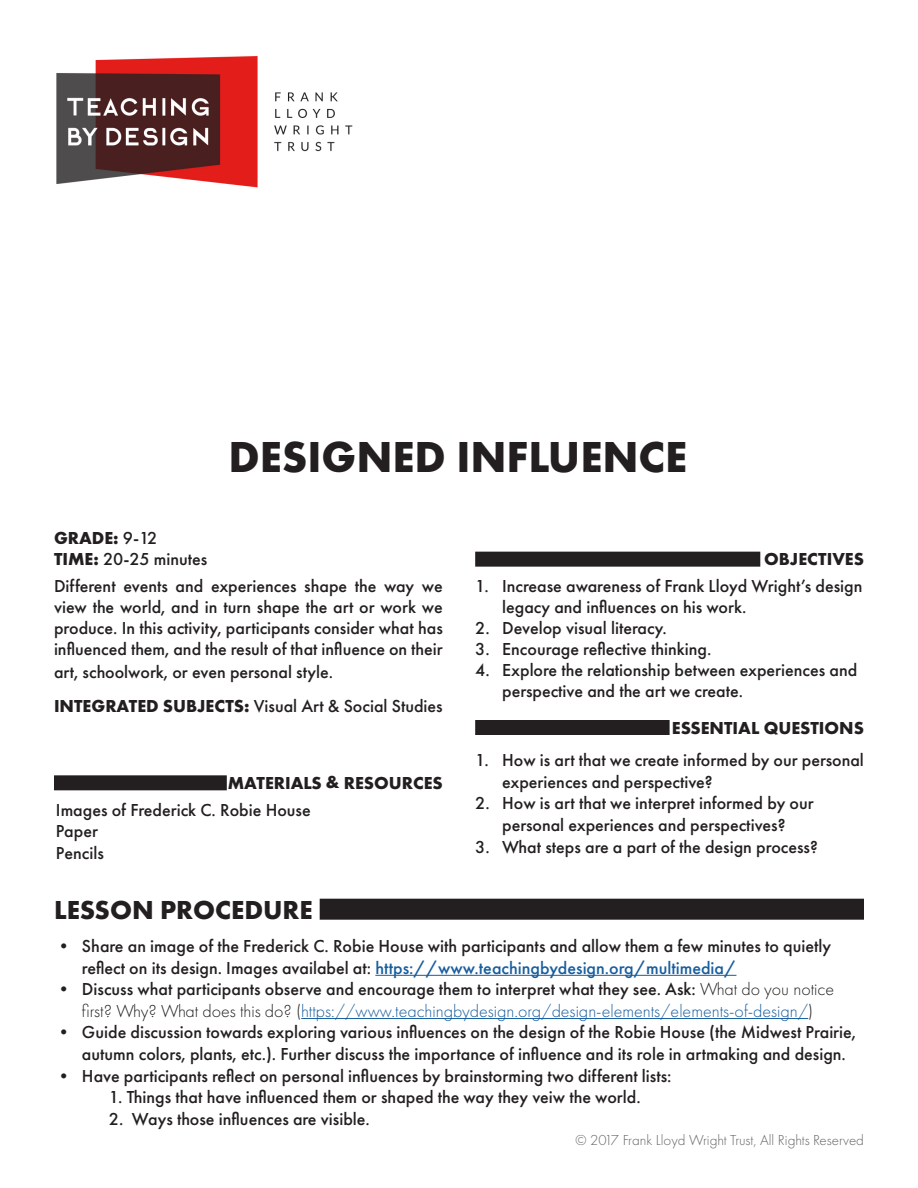
<style>
.page{position:relative;width:918px;height:1188px;background:#fff}
.page>*{position:absolute;margin:0;border:0;box-sizing:border-box;transform-origin:0 0}
.t1{font:700 45px "Futura PT";color:#231f20}
.t2{font:700 27px "Futura PT";color:#231f20}
.t3{font:500 18px/21.6px "Futura PT";color:#231f20}
.t4{font:700 18px "Futura PT";color:#231f20}
.t5{font:300 15px "Futura PT";color:#656568}
.s1{font-weight:500}
.s2{font-weight:700}
.s3{color:#175d9e}
.s4{font-weight:300}
.s5{font-weight:300;color:#175d9e}
</style>
<div class="page">
<div style="left:320px;top:899px;width:544px;height:21px;background:#231f20"></div>
<div style="left:475px;top:720px;width:195px;height:15px;background:#231f20"></div>
<hr style="left:375px;top:975px;width:361px;height:1px;background:#175d9e">
<hr style="left:301px;top:1018px;width:507px;height:1px;background:#175d9e">
<div style="left:475px;top:552px;width:285px;height:15px;background:#231f20"></div>
<div style="left:54px;top:775px;width:173px;height:15px;background:#231f20"></div>
<img style="left:56px;top:56px;width:297px;height:132px">
<p class="t1" style="left:228px;top:428px;width:460px">DESIGNED INFLUENCE</p>
<p class="t4" style="left:54px;top:526px;width:105px">GRADE: <span class="s1">9-12</span></p>
<p class="t3" style="left:54px;top:549px;width:155px"><span class="s2">TIME:</span> 20-25 minutes</p>
<p class="t3" style="left:54px;top:576px;width:390px;text-align:justify">Different events and experiences shape the way we view the world, and in turn shape the art or work we produce. In this activity, participants consider what has influenced them, and the result of that influence on their art, schoolwork, or even personal style.</p>
<p class="t3" style="left:54px;top:696px;width:390px"><span class="s2">INTEGRATED SUBJECTS:</span> Visual Art &amp; Social Studies</p>
<p class="t4" style="left:228px;top:771px;width:216px">MATERIALS &amp; RESOURCES</p>
<p class="t3" style="left:56px;top:799px;width:256px">Images of Frederick C. Robie House</p>
<p class="t3" style="left:56px;top:820px;width:44px">Paper</p>
<p class="t3" style="left:56px;top:842px;width:49px">Pencils</p>
<p class="t2" style="left:54px;top:893px;width:260px">LESSON PROCEDURE</p>
<p class="t4" style="left:764px;top:548px;width:101px">OBJECTIVES</p>
<p class="t3" style="left:502px;top:576px;width:362px;line-height:21px;text-indent:-27px">1. Increase awareness of Frank Lloyd Wright’s design legacy and influences on his work.</p>
<p class="t3" style="left:475px;top:618px;width:193px">2. Develop visual literacy.</p>
<p class="t3" style="left:475px;top:639px;width:238px">3. Encourage reflective thinking.</p>
<p class="t3" style="left:502px;top:660px;width:357px;line-height:21px;text-indent:-27px">4. Explore the relationship between experiences and perspective and the art we create.</p>
<p class="t4" style="left:672px;top:716px;width:194px">ESSENTIAL QUESTIONS</p>
<p class="t3" style="left:502px;top:749px;width:363px;text-indent:-27px">1. How is art that we create informed by our personal experiences and perspective?</p>
<p class="t3" style="left:475px;top:793px;width:340px;text-align:center">2. How is art that we interpret informed by our personal experiences and perspectives?</p>
<p class="t3" style="left:475px;top:836px;width:344px">3. What steps are a part of the design process?</p>
<p class="t3" style="left:82px;top:935px;width:751px;text-indent:-27px">• Share an image of the Frederick C. Robie House with participants and allow them a few minutes to quietly reflect on its design. Images availabel at: <span class="s3">https://www.teachingbydesign.org/multimedia/</span></p>
<p class="t3" style="left:55px;top:978px;width:781px;text-align:center">• Discuss what participants observe and encourage them to interpret what they see. Ask: <span class="s4">What do you notice first? Why? What does this do? (</span><span class="s5">https://www.teachingbydesign.org/design-elements/elements-of-design/</span><span class="s4">)</span></p>
<p class="t3" style="left:82px;top:1022px;width:776px;text-indent:-27px">• Guide discussion towards exploring various influences on the design of the Robie House (the Midwest Prairie, autumn colors, plants, etc.). Further discuss the importance of influence and its role in artmaking and design.</p>
<p class="t3" style="left:55px;top:1065px;width:618px">• Have participants reflect on personal influences by brainstorming two different lists:</p>
<p class="t3" style="left:109px;top:1086px;width:533px">1. Things that have influenced them or shaped the way they veiw the world.</p>
<p class="t3" style="left:109px;top:1108px;width:262px">2. Ways those influences are visible.</p>
<p class="t5" style="left:576px;top:1132px;width:290px">© 2017 Frank Lloyd Wright Trust, All Rights Reserved</p>
</div>
